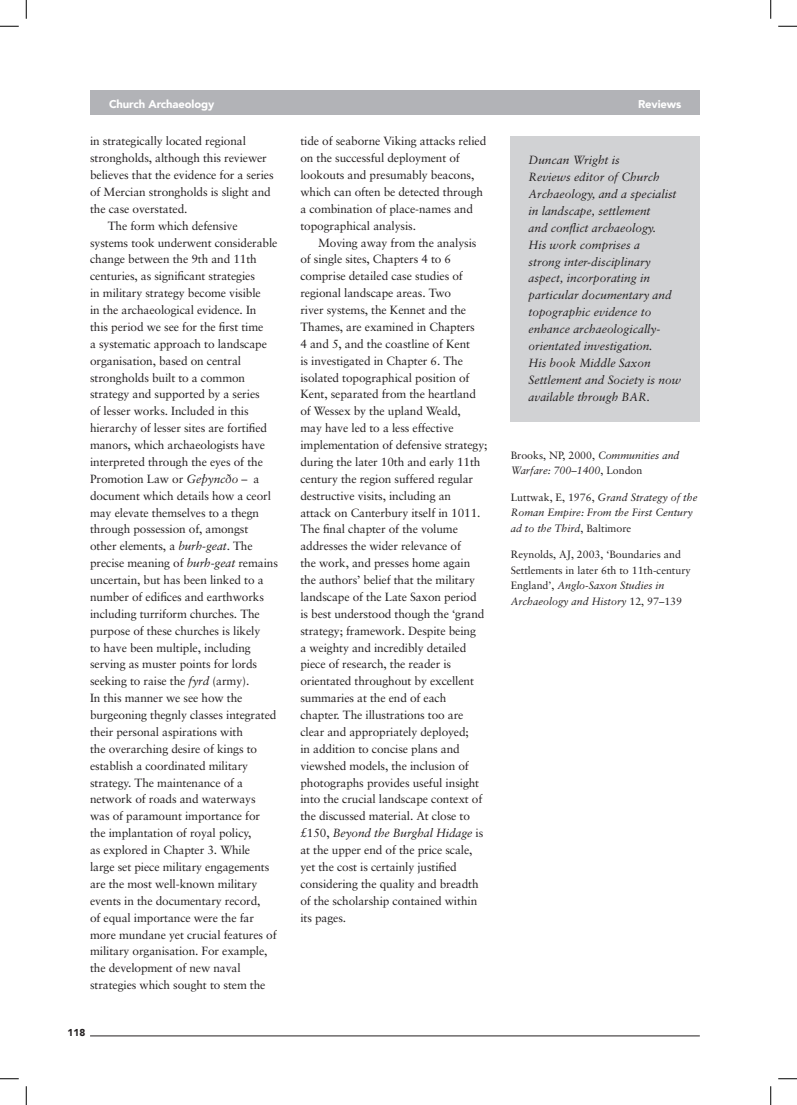
<style>
.page{position:relative;width:797px;height:1105px;background:#fff}
.page>*{position:absolute;margin:0;border:0;box-sizing:border-box;transform-origin:0 0}
.t1{font:11.88px/16.9px "Sabon";letter-spacing:-.01em;color:#231f20}
.t2{font:italic 11.88px/16.9px "Sabon";color:#231f20}
.t3{font:900 11.25px "Avenir";letter-spacing:-.01em;color:#fff}
.t4{font:italic 10.62px/15.6px "Sabon";color:#231f20}
.t5{font:10.62px/15.6px "Sabon";color:#231f20}
.t6{font:900 10px "Avenir";color:#231f20}
.s1{font-style:italic}
.s2{font-style:normal}
</style>
<div class="page">
<hr style="left:90px;top:1035px;width:609px;height:1px;background:#231f20">
<div style="left:90px;top:90px;width:609px;height:25px;background:#b2b3b7"></div>
<div style="left:511px;top:136px;width:188px;height:285px;background:#d1d2d4"></div>
<svg style="left:0;top:25px;width:19px;height:2px"></svg>
<svg style="left:778px;top:25px;width:19px;height:2px"></svg>
<svg style="left:0;top:1078px;width:19px;height:1px"></svg>
<svg style="left:778px;top:1078px;width:19px;height:1px"></svg>
<svg style="left:25px;top:0;width:2px;height:19px"></svg>
<svg style="left:25px;top:1086px;width:2px;height:19px"></svg>
<svg style="left:770px;top:0;width:1px;height:19px"></svg>
<svg style="left:770px;top:1086px;width:1px;height:19px"></svg>
<p class="t3" style="left:109px;top:97px;width:107px">Church Archaeology</p>
<p class="t1" style="left:90px;top:133px;width:157px">in strategically located regional</p>
<p class="t1" style="left:90px;top:149px;width:178px">strongholds, although this reviewer</p>
<p class="t1" style="left:90px;top:166px;width:185px">believes that the evidence for a series</p>
<p class="t1" style="left:90px;top:183px;width:182px">of Mercian strongholds is slight and</p>
<p class="t1" style="left:90px;top:200px;width:99px">the case overstated.</p>
<p class="t1" style="left:108px;top:217px;width:131px">The form which defensive</p>
<p class="t1" style="left:90px;top:234px;width:189px">systems took underwent considerable</p>
<p class="t1" style="left:90px;top:251px;width:168px">change between the 9th and 11th</p>
<p class="t1" style="left:90px;top:268px;width:166px">centuries, as significant strategies</p>
<p class="t1" style="left:90px;top:284px;width:172px">in military strategy become visible</p>
<p class="t1" style="left:90px;top:301px;width:168px">in the archaeological evidence. In</p>
<p class="t1" style="left:90px;top:318px;width:175px">this period we see for the first time</p>
<p class="t1" style="left:90px;top:335px;width:178px">a systematic approach to landscape</p>
<p class="t1" style="left:90px;top:352px;width:152px">organisation, based on central</p>
<p class="t1" style="left:90px;top:369px;width:157px">strongholds built to a common</p>
<p class="t1" style="left:90px;top:386px;width:171px">strategy and supported by a series</p>
<p class="t1" style="left:90px;top:403px;width:160px">of lesser works. Included in this</p>
<p class="t1" style="left:90px;top:419px;width:179px">hierarchy of lesser sites are fortified</p>
<p class="t1" style="left:90px;top:436px;width:177px">manors, which archaeologists have</p>
<p class="t1" style="left:90px;top:453px;width:174px">interpreted through the eyes of the</p>
<p class="t1" style="left:90px;top:470px;width:171px">Promotion Law or <span class="s1">Geþyncðo</span> – a</p>
<p class="t1" style="left:90px;top:487px;width:182px">document which details how a ceorl</p>
<p class="t1" style="left:90px;top:504px;width:171px">may elevate themselves to a thegn</p>
<p class="t1" style="left:90px;top:521px;width:160px">through possession of, amongst</p>
<p class="t1" style="left:90px;top:538px;width:164px">other elements, a <span class="s1">burh-geat</span>. The</p>
<p class="t1" style="left:90px;top:554px;width:189px">precise meaning of <span class="s1">burh-geat</span> remains</p>
<p class="t1" style="left:90px;top:571px;width:175px">uncertain, but has been linked to a</p>
<p class="t1" style="left:90px;top:588px;width:175px">number of edifices and earthworks</p>
<p class="t1" style="left:90px;top:605px;width:171px">including turriform churches. The</p>
<p class="t1" style="left:90px;top:622px;width:172px">purpose of these churches is likely</p>
<p class="t1" style="left:90px;top:639px;width:162px">to have been multiple, including</p>
<p class="t1" style="left:90px;top:656px;width:168px">serving as muster points for lords</p>
<p class="t1" style="left:90px;top:673px;width:161px">seeking to raise the <span class="s1">fyrd</span> (army).</p>
<p class="t1" style="left:90px;top:689px;width:154px">In this manner we see how the</p>
<p class="t1" style="left:90px;top:706px;width:188px">burgeoning thegnly classes integrated</p>
<p class="t1" style="left:90px;top:723px;width:154px">their personal aspirations with</p>
<p class="t1" style="left:90px;top:740px;width:168px">the overarching desire of kings to</p>
<p class="t1" style="left:90px;top:757px;width:159px">establish a coordinated military</p>
<p class="t1" style="left:90px;top:774px;width:155px">strategy. The maintenance of a</p>
<p class="t1" style="left:90px;top:791px;width:167px">network of roads and waterways</p>
<p class="t1" style="left:90px;top:808px;width:171px">was of paramount importance for</p>
<p class="t1" style="left:90px;top:824px;width:163px">the implantation of royal policy,</p>
<p class="t1" style="left:90px;top:841px;width:162px">as explored in Chapter 3. While</p>
<p class="t1" style="left:90px;top:858px;width:181px">large set piece military engagements</p>
<p class="t1" style="left:90px;top:875px;width:169px">are the most well-known military</p>
<p class="t1" style="left:90px;top:892px;width:172px">events in the documentary record,</p>
<p class="t1" style="left:90px;top:909px;width:165px">of equal importance were the far</p>
<p class="t1" style="left:90px;top:926px;width:188px">more mundane yet crucial features of</p>
<p class="t1" style="left:90px;top:943px;width:179px">military organisation. For example,</p>
<p class="t1" style="left:90px;top:959px;width:152px">the development of new naval</p>
<p class="t1" style="left:90px;top:976px;width:177px">strategies which sought to stem the</p>
<p class="t6" style="left:67px;top:1026px;width:19px">118</p>
<p class="t1" style="left:300px;top:133px;width:187px">tide of seaborne Viking attacks relied on the successful deployment of lookouts and presumably beacons, which can often be detected through a combination of place-names and topographical analysis.</p>
<p class="t1" style="left:300px;top:234px;width:189px;text-indent:18px">Moving away from the analysis of single sites, Chapters 4 to 6 comprise detailed case studies of regional landscape areas. Two<br>river systems, the Kennet and the Thames, are examined in Chapters<br>4 and 5, and the coastline of Kent<br>is investigated in Chapter 6. The isolated topographical position of Kent, separated from the heartland of Wessex by the upland Weald,<br>may have led to a less effective implementation of defensive strategy; during the later 10th and early 11th century the region suffered regular destructive visits, including an<br>attack on Canterbury itself in 1011.<br>The final chapter of the volume addresses the wider relevance of<br>the work, and presses home again the authors’ belief that the military landscape of the Late Saxon period<br>is best understood though the ‘grand strategy; framework. Despite being<br>a weighty and incredibly detailed piece of research, the reader is orientated throughout by excellent summaries at the end of each chapter. The illustrations too are clear and appropriately deployed;<br>in addition to concise plans and viewshed models, the inclusion of photographs provides useful insight into the crucial landscape context of the discussed material. At close to £150, <span class="s1">Beyond the Burghal Hidage</span> is at the upper end of the price scale, yet the cost is certainly justified considering the quality and breadth of the scholarship contained within its pages.</p>
<p class="t3" style="left:638px;top:97px;width:45px">Reviews</p>
<p class="t2" style="left:528px;top:152px;width:154px">Duncan Wright is<br>Reviews editor of Church<br>Archaeology, and a specialist in landscape, settlement<br>and conflict archaeology.<br>His work comprises a<br>strong inter-disciplinary aspect, incorporating in particular documentary and topographic evidence to enhance archaeologically&shy;orientated investigation.<br>His book Middle Saxon<br>Settlement and Society is now available through BAR.</p>
<p class="t4" style="left:511px;top:447px;width:170px"><span class="s2">Brooks, NP, 2000,</span> Communities and<br>Warfare: 700–1400<span class="s2">, London</span></p>
<p class="t4" style="left:511px;top:489px;width:188px"><span class="s2">Luttwak, E, 1976,</span> Grand Strategy of the<br>Roman Empire: From the First Century ad to the Third<span class="s2">, Baltimore</span></p>
<p class="t5" style="left:511px;top:546px;width:182px">Reynolds, AJ, 2003, ‘Boundaries and Settlements in later 6th to 11th-century England’, <span class="s1">Anglo-Saxon Studies in Archaeology and History</span> 12, 97–139</p>
</div>
